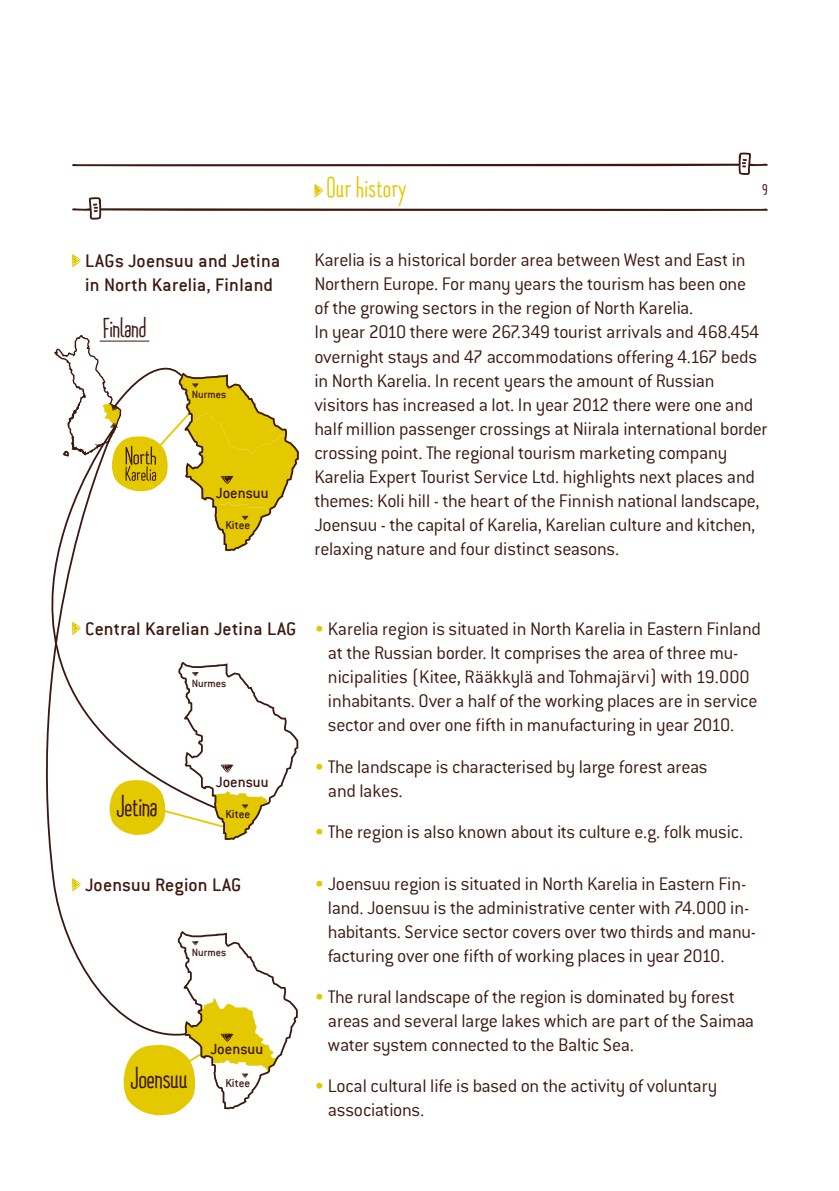
<style>
.page{position:relative;width:839px;height:1191px;background:#fff}
.page>*{position:absolute;margin:0;border:0;box-sizing:border-box;transform-origin:0 0}
.t1{font:37.6px "Chiripa";color:#3b1711}
.t2{font:36px "Chiripa";letter-spacing:.02em;color:#e2c800}
.t3{font:34.4px "Chiripa";color:#3b1711}
.t4{font:24px "Chiripa";color:#3d1910}
.t5{font:300 20px/24px "Conduit ITC";letter-spacing:-.015em;color:#3d1910}
.t6{font:500 20px/24px "Conduit ITC";letter-spacing:.005em;color:#3d1910}
.t7{font:500 16.4px "Conduit ITC";color:#3b1711}
.t8{font:500 12.6px "Conduit ITC";color:#3b1711}
.t9{font:500 11.6px "Conduit ITC";color:#3b1711}
.s1{color:#e2c800}
</style>
<div class="page">
<svg style="left:72px;top:152px;width:695px;height:23px"></svg>
<svg style="left:72px;top:254px;width:9px;height:13px"></svg>
<svg style="left:72px;top:184px;width:695px;height:35px"></svg>
<svg style="left:186px;top:663px;width:112px;height:177px"></svg>
<svg style="left:54px;top:335px;width:245px;height:216px"></svg>
<svg style="left:124px;top:932px;width:174px;height:183px"></svg>
<hr style="left:100px;top:340px;width:49px;height:1px;background:#3b1711">
<svg style="left:186px;top:426px;width:31px;height:383px"></svg>
<svg style="left:46px;top:426px;width:140px;height:615px"></svg>
<p class="t6" style="left:85px;top:249px;width:197px">LAGs Joensuu and Jetina in North Karelia, Finland</p>
<p class="t3" style="left:103px;top:310px;width:45px">Finland</p>
<p class="t9" style="left:192px;top:388px;width:36px">Nurmes</p>
<p class="t7" style="left:216px;top:484px;width:54px">Joensuu</p>
<p class="t8" style="left:225px;top:518px;width:27px">Kitee</p>
<p class="t2" style="left:327px;top:169px;width:81px">Our history</p>
<p class="t4" style="left:762px;top:174px;width:7px">9</p>
<p class="t5" style="left:314px;top:247px;width:454px">Karelia is a historical border area between West and East in Northern Europe. For many years the tourism has been one<br>of the growing sectors in the region of North Karelia.<br>In year 2010 there were 267.349 tourist arrivals and 468.454 overnight stays and 47 accommodations offering 4.167 beds in North Karelia. In recent years the amount of Russian visitors has increased a lot. In year 2012 there were one and half million passenger crossings at Niirala international border crossing point. The regional tourism marketing company Karelia Expert Tourist Service Ltd. highlights next places and themes: Koli hill - the heart of the Finnish national landscape, Joensuu - the capital of Karelia, Karelian culture and kitchen, relaxing nature and four distinct seasons.</p>
<p class="t6" style="left:85px;top:616px;width:213px">Central Karelian Jetina LAG</p>
<p class="t9" style="left:192px;top:676px;width:36px">Nurmes</p>
<p class="t1" style="left:117px;top:787px;width:42px">Jetina</p>
<p class="t7" style="left:216px;top:772px;width:54px">Joensuu</p>
<p class="t8" style="left:225px;top:806px;width:27px">Kitee</p>
<p class="t6" style="left:85px;top:872px;width:158px">Joensuu Region LAG</p>
<p class="t9" style="left:192px;top:945px;width:36px">Nurmes</p>
<p class="t1" style="left:131px;top:1058px;width:59px">Joensuu</p>
<p class="t7" style="left:210px;top:1039px;width:54px">Joensuu</p>
<p class="t8" style="left:225px;top:1075px;width:27px">Kitee</p>
<p class="t5" style="left:328px;top:616px;width:435px;text-indent:-13px"><span class="s1">•</span> Karelia region is situated in North Karelia in Eastern Finland at the Russian border. It comprises the area of three mu&shy;nicipalities (Kitee, Rääkkylä and Tohmajärvi) with 19.000 inhabitants. Over a half of the working places are in service sector and over one fifth in manufacturing in year 2010.</p>
<p class="t5" style="left:328px;top:753px;width:381px;text-indent:-13px"><span class="s1">•</span> The landscape is characterised by large forest areas and lakes.</p>
<p class="t5" style="left:314px;top:818px;width:430px"><span class="s1">•</span> The region is also known about its culture e.g. folk music.</p>
<p class="t5" style="left:328px;top:870px;width:430px;text-indent:-13px"><span class="s1">•</span> Joensuu region is situated in North Karelia in Eastern Fin&shy;land. Joensuu is the administrative center with 74.000 in&shy;habitants. Service sector covers over two thirds and manu&shy;facturing over one fifth of working places in year 2010.</p>
<p class="t5" style="left:328px;top:984px;width:428px;text-indent:-13px"><span class="s1">•</span> The rural landscape of the region is dominated by forest areas and several large lakes which are part of the Saimaa water system connected to the Baltic Sea.</p>
<p class="t5" style="left:328px;top:1073px;width:391px;text-indent:-13px"><span class="s1">•</span> Local cultural life is based on the activity of voluntary associations.</p>
</div>
